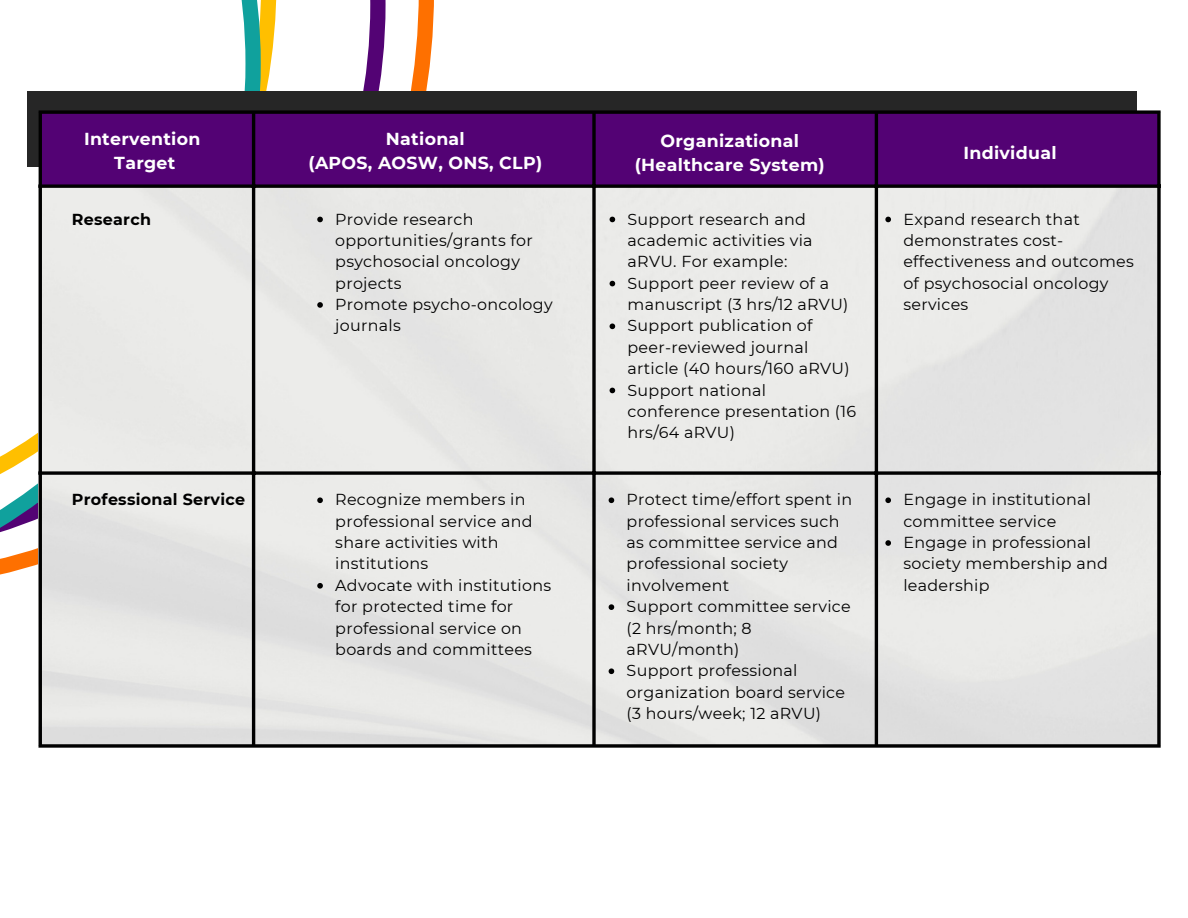
<style>
.page{position:relative;width:1188px;height:918px;background:#fff}
.page>*{position:absolute;margin:0;border:0;box-sizing:border-box;transform-origin:0 0}
.t1{font:700 17.4px "Montserrat";letter-spacing:.02em;color:#fff}
.t2{font:15.9px/21.3px "Montserrat";letter-spacing:.02em;color:#000}
.t3{font:700 15.9px "Montserrat";letter-spacing:.02em;color:#000}
</style>
<div class="page">
<svg style="left:261px;top:0;width:125px;height:91px"></svg>
<svg style="left:0;top:0;width:261px;height:607px"></svg>
<div style="left:27px;top:91px;width:1109px;height:75px;background:#262626"></div>
<img style="left:42px;top:188px;width:1115px;height:556px">
<div style="left:42px;top:114px;width:1115px;height:70px;background:#530274"></div>
<hr style="left:39px;top:114px;width:3px;height:630px;background:#000">
<hr style="left:252px;top:114px;width:3px;height:630px;background:#000">
<svg style="left:592px;top:114px;width:4px;height:630px;background:#211f21"></svg>
<hr style="left:875px;top:114px;width:3px;height:630px;background:#000">
<svg style="left:1157px;top:114px;width:4px;height:630px;background:#222122"></svg>
<svg style="left:39px;top:110px;width:1122px;height:4px;background:#080409"></svg>
<svg style="left:42px;top:184px;width:1119px;height:4px;background:#110815"></svg>
<svg style="left:42px;top:471px;width:1119px;height:4px;background:#232322"></svg>
<svg style="left:39px;top:744px;width:1122px;height:4px;background:#222"></svg>
<svg style="left:317px;top:217px;width:6px;height:5px"></svg>
<svg style="left:317px;top:302px;width:6px;height:6px"></svg>
<svg style="left:610px;top:217px;width:5px;height:5px"></svg>
<svg style="left:610px;top:281px;width:5px;height:5px"></svg>
<svg style="left:610px;top:324px;width:5px;height:5px"></svg>
<svg style="left:610px;top:388px;width:5px;height:5px"></svg>
<svg style="left:885px;top:217px;width:6px;height:5px"></svg>
<svg style="left:317px;top:497px;width:6px;height:6px"></svg>
<svg style="left:317px;top:583px;width:6px;height:6px"></svg>
<svg style="left:609px;top:497px;width:5px;height:6px"></svg>
<svg style="left:609px;top:604px;width:5px;height:6px"></svg>
<svg style="left:609px;top:668px;width:5px;height:6px"></svg>
<svg style="left:885px;top:497px;width:6px;height:6px"></svg>
<svg style="left:885px;top:540px;width:6px;height:6px"></svg>
<h1 class="t1" style="left:84px;top:128px;width:118px">Intervention</h1>
<p class="t1" style="left:114px;top:152px;width:63px">Target</p>
<p class="t1" style="left:386px;top:128px;width:80px">National</p>
<h1 class="t1" style="left:308px;top:152px;width:235px">(APOS, AOSW, ONS, CLP)</h1>
<p class="t1" style="left:661px;top:130px;width:140px">Organizational</p>
<p class="t1" style="left:635px;top:154px;width:192px">(Healthcare System)</p>
<p class="t1" style="left:963px;top:142px;width:95px">Individual</p>
<h1 class="t3" style="left:72px;top:209px;width:81px">Research</h1>
<h1 class="t2" style="left:335px;top:208px;width:199px">Provide research opportunities/grants for psychosocial oncology projects</h1>
<p class="t2" style="left:335px;top:294px;width:219px">Promote psycho-oncology journals</p>
<p class="t2" style="left:628px;top:208px;width:187px">Support research and academic activities via aRVU. For example:</p>
<p class="t2" style="left:628px;top:272px;width:222px">Support peer review of a manuscript (3 hrs/12 aRVU)</p>
<p class="t2" style="left:628px;top:315px;width:224px">Support publication of peer-reviewed journal article (40 hours/160 aRVU)</p>
<p class="t2" style="left:628px;top:379px;width:230px">Support national conference presentation (16 hrs/64 aRVU)</p>
<p class="t2" style="left:903px;top:208px;width:232px">Expand research that demonstrates cost&shy;effectiveness and outcomes of psychosocial oncology services</p>
<p class="t3" style="left:72px;top:490px;width:175px">Professional Service</p>
<h1 class="t2" style="left:335px;top:489px;width:199px">Recognize members in professional service and share activities with institutions</h1>
<p class="t2" style="left:335px;top:574px;width:217px">Advocate with institutions for protected time for professional service on boards and committees</p>
<p class="t2" style="left:627px;top:489px;width:227px">Protect time/effort spent in professional services such as committee service and professional society involvement</p>
<p class="t2" style="left:627px;top:596px;width:226px">Support committee service (2 hrs/month; 8 aRVU/month)</p>
<p class="t2" style="left:627px;top:660px;width:220px">Support professional organization board service (3 hours/week; 12 aRVU)</p>
<p class="t2" style="left:903px;top:489px;width:189px">Engage in institutional committee service</p>
<p class="t2" style="left:903px;top:532px;width:206px">Engage in professional society membership and leadership</p>
</div>
